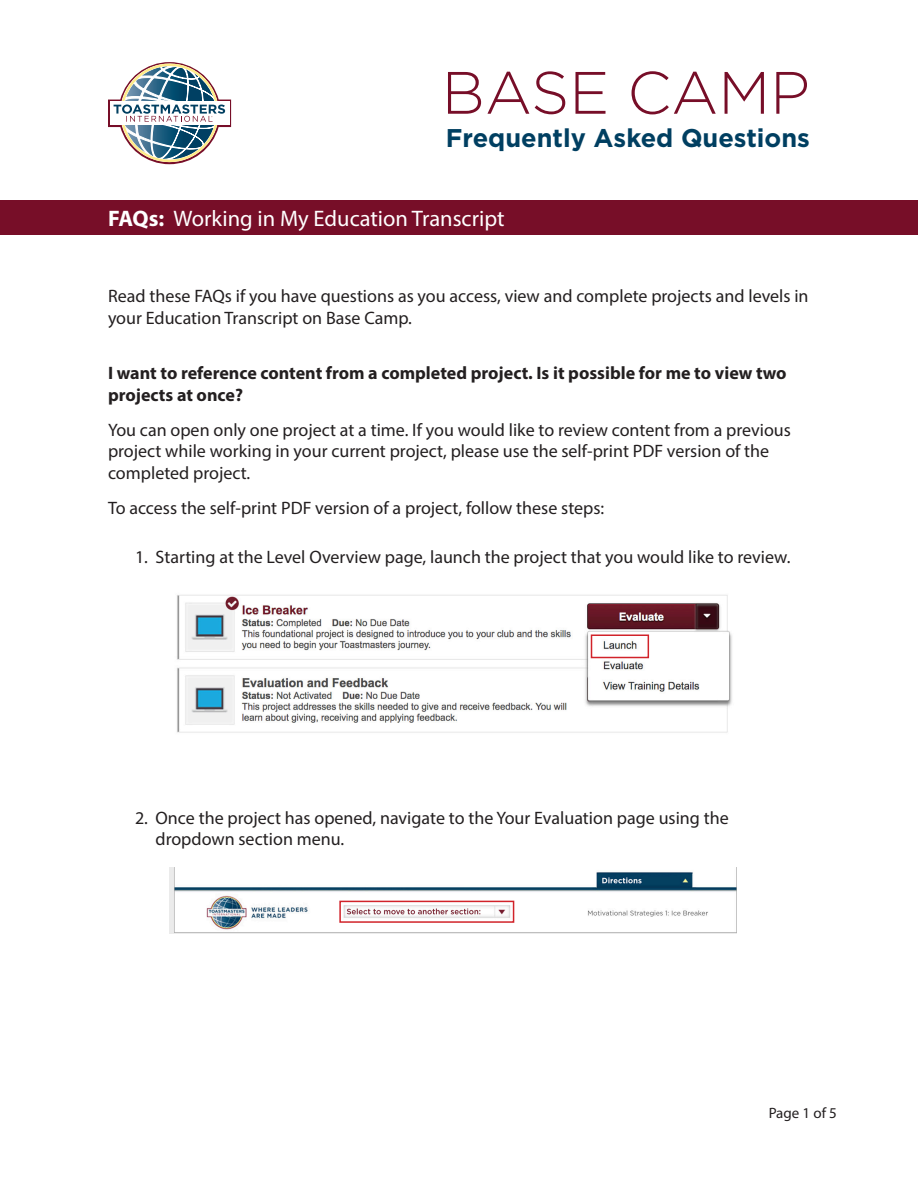
<style>
.page{position:relative;width:918px;height:1188px;background:#fff}
.page>*{position:absolute;margin:0;border:0;box-sizing:border-box;transform-origin:0 0}
.t1{font:300 59.7px "Gotham";color:#770e28}
.t2{font:700 25.65px "Gotham";color:#003f61}
.t3{font:22.5px "Myriad Pro";color:#fff}
.body{font:18px/21.6px "Myriad Pro";color:#231f20}
.numbered_steps{font:18px/21.6px "Myriad Pro";color:#231f20}
.questions{font:700 18px/21.6px "Myriad Pro";color:#231f20}
.t4{font:15px "Myriad Pro";color:#231f20}
.s1{font-weight:700}
</style>
<div class="page">
<img style="left:177px;top:595px;width:555px;height:138px">
<svg style="left:108px;top:62px;width:123px;height:102px"></svg>
<div style="left:0;top:200px;width:918px;height:35px;background:#770e28"></div>
<div style="left:591px;top:634px;width:58px;height:24px;border:2px solid #d1232a"></div>
<img style="left:170px;top:868px;width:567px;height:66px">
<div style="left:339px;top:901px;width:175px;height:22px;border:2px solid #d1232a"></div>
<p class="t1" style="left:442px;top:55px;width:370px">BASE CAMP</p>
<p class="t2" style="left:446px;top:121px;width:366px">Frequently Asked Questions</p>
<p class="t3" style="left:108px;top:204px;width:398px"><span class="s1">FAQs:</span> Working in My Education Transcript</p>
<p class="body" style="left:108px;top:285px;width:702px">Read these FAQs if you have questions as you access, view and complete projects and levels in your Education Transcript on Base Camp.</p>
<p class="questions" style="left:108px;top:362px;width:680px">I want to reference content from a completed project. Is it possible for me to view two projects at once?</p>
<p class="body" style="left:108px;top:419px;width:685px">You can open only one project at a time. If you would like to review content from a previous project while working in your current project, please use the self-print PDF version of the completed project.</p>
<p class="body" style="left:108px;top:497px;width:498px">To access the self-print PDF version of a project, follow these steps:</p>
<p class="numbered_steps" style="left:135px;top:546px;width:657px">1. Starting at the Level Overview page, launch the project that you would like to review.</p>
<p class="numbered_steps" style="left:156px;top:806px;width:575px;text-indent:-21px">2. Once the project has opened, navigate to the Your Evaluation page using the dropdown section menu.</p>
<p class="t4" style="left:769px;top:1104px;width:70px">Page 1 of 5</p>
</div>
